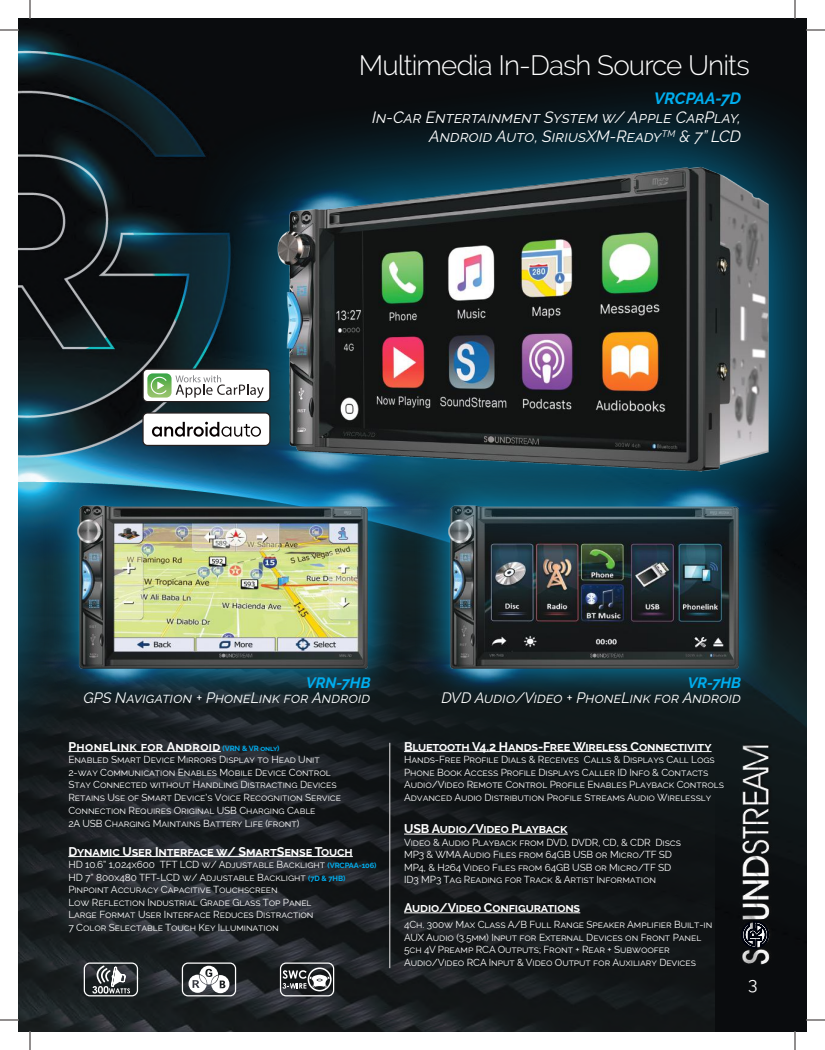
<style>
.page{position:relative;width:825px;height:1050px;background:#fff}
.page>*{position:absolute;margin:0;border:0;box-sizing:border-box;transform-origin:0 0}
.t1{font:300 27.75px "Raleway";letter-spacing:-.035em;color:#fff}
.t2{font:17.5px "Raleway";color:#fff}
.t3{font:italic 16.25px/18.8px "Raleway";color:#fff;text-align:right}
.t4{font:italic 700 16.25px "Raleway";color:#00aeef}
.t5{font:italic 15px "Raleway";color:#fff}
.t6{font:italic 700 15px "Raleway";color:#00aeef}
.t7{font:700 12.5px "Raleway";letter-spacing:-.01em;color:#fff}
.t8{font:700 12.5px "Raleway";letter-spacing:.03em;color:#fff}
.t9{font:10px/12.5px "Raleway";letter-spacing:-.01em;color:#fff}
.s1{font-size:7.5px;color:#00aeef}
.s2{font-weight:700;font-size:7.5px;color:#00aeef}
</style>
<div class="page">
<img style="left:714px;top:19px;width:92px;height:1012px">
<img style="left:19px;top:19px;width:695px;height:1012px">
<div style="left:19px;top:65px;width:18px;height:677px;background:#00aeef;opacity:.85"></div>
<img style="left:736px;top:735px;width:39px;height:240px">
<svg style="left:741px;top:888px;width:28px;height:92px;background:#434548"></svg>
<img style="left:90px;top:706px;width:173px;height:30px">
<div style="left:351px;top:606px;width:278px;height:130px;background:#11191b"></div>
<div style="left:182px;top:962px;width:54px;height:34px;border:1px solid #fff;border-radius:6px"></div>
<svg style="left:189px;top:966px;width:40px;height:27px"></svg>
<div style="left:84px;top:962px;width:54px;height:34px;border:1px solid #fff;border-radius:6px"></div>
<svg style="left:92px;top:965px;width:38px;height:29px"></svg>
<div style="left:280px;top:962px;width:54px;height:34px;border:1px solid #fff;border-radius:6px"></div>
<svg style="left:283px;top:967px;width:49px;height:24px"></svg>
<div style="left:19px;top:386px;width:71px;height:426px;background:#00aeef;opacity:.85"></div>
<hr style="left:389px;top:743px;width:1px;height:225px;background:#c1c0c1">
<hr style="left:68px;top:751px;width:153px;height:1px;background:#fff">
<hr style="left:68px;top:856px;width:285px;height:1px;background:#fff">
<hr style="left:404px;top:751px;width:308px;height:1px;background:#fff">
<hr style="left:404px;top:834px;width:164px;height:1px;background:#fff">
<hr style="left:404px;top:913px;width:176px;height:1px;background:#fff">
<div style="left:412px;top:468px;width:364px;height:238px;background:#00aeef;opacity:.85"></div>
<img style="left:445px;top:572px;width:296px;height:99px">
<img style="left:19px;top:378px;width:53px;height:107px">
<div style="left:41px;top:468px;width:364px;height:238px;background:#00aeef;opacity:.85"></div>
<img style="left:75px;top:503px;width:296px;height:168px">
<div style="left:182px;top:68px;width:624px;height:504px;background:#00aeef;opacity:.85"></div>
<img style="left:273px;top:164px;width:499px;height:310px">
<div style="left:143px;top:413px;width:127px;height:32px;background:#fff;border-radius:4px"></div>
<div style="left:142px;top:412px;width:129px;height:34px;border:1px solid #241f1f;border-radius:4px"></div>
<svg style="left:152px;top:422px;width:109px;height:15px"></svg>
<div style="left:143px;top:369px;width:127px;height:33px;background:#fff;border-radius:4px"></div>
<div style="left:142px;top:369px;width:129px;height:33px;border:1px solid #241f1f;border-radius:4px"></div>
<svg style="left:147px;top:373px;width:117px;height:25px"></svg>
<svg style="left:0;top:30px;width:19px;height:1px"></svg>
<svg style="left:806px;top:30px;width:19px;height:1px"></svg>
<svg style="left:0;top:1020px;width:19px;height:1px"></svg>
<svg style="left:806px;top:1020px;width:19px;height:1px"></svg>
<svg style="left:30px;top:0;width:1px;height:19px"></svg>
<svg style="left:30px;top:1031px;width:1px;height:19px"></svg>
<svg style="left:795px;top:0;width:1px;height:19px"></svg>
<svg style="left:795px;top:1031px;width:1px;height:19px"></svg>
<h1 class="t1" style="left:359px;top:49px;width:393px">Multimedia In-Dash Source Units</h1>
<h3 class="t4" style="left:654px;top:89px;width:89px">VRCPAA-7D</h3>
<h3 class="t3" style="left:372px;top:108px;width:371px">In-Car Entertainment System w/ Apple CarPlay,<br>Android Auto, SiriusXM-Ready<sup>TM</sup> &amp; 7” LCD</h3>
<h3 class="t6" style="left:306px;top:674px;width:66px">VRN-7HB</h3>
<h3 class="t5" style="left:84px;top:689px;width:289px">GPS Navigation + PhoneLink for Android</h3>
<p class="t8" style="left:68px;top:739px;width:213px">PhoneLink for Android <span class="s1">(VRN &amp; VR only)</span></p>
<p class="t9" style="left:68px;top:753px;width:274px">Enabled Smart Device Mirrors Display to Head Unit 2-way Communication Enables Mobile Device Control Stay Connected without Handling Distracting Devices Retains Use of Smart Device’s Voice Recognition Service</p>
<p class="t9" style="left:68px;top:805px;width:249px">Connection Requires Original USB Charging Cable<br>2A USB Charging Maintains Battery Life (front)</p>
<p class="t7" style="left:68px;top:844px;width:286px">Dynamic User Interface w/ SmartSense Touch</p>
<p class="t9" style="left:68px;top:858px;width:310px">HD 10.6” 1,024x600 TFT LCD w/ Adjustable Backlight <span class="s2">(VRCPAA-106)<br></span>HD 7” 800x480 TFT-LCD w/ Adjustable Backlight <span class="s2">(7D &amp; 7HB)<br></span>Pinpoint Accuracy Capacitive Touchscreen<br>Low Reflection Industrial Grade Glass Top Panel<br>Large Format User Interface Reduces Distraction<br>7 Color Selectable Touch Key Illumination</p>
<h3 class="t6" style="left:688px;top:674px;width:55px">VR-7HB</h3>
<h3 class="t5" style="left:441px;top:689px;width:301px">DVD Audio/Video + PhoneLink for Android</h3>
<p class="t7" style="left:404px;top:739px;width:309px">Bluetooth V4.2 Hands-Free Wireless Connectivity</p>
<p class="t9" style="left:404px;top:753px;width:321px">Hands-Free Profile Dials &amp; Receives Calls &amp; Displays Call Logs Phone Book Access Profile Displays Caller ID Info &amp; Contacts Audio/Video Remote Control Profile Enables Playback Controls Advanced Audio Distribution Profile Streams Audio Wirelessly</p>
<p class="t7" style="left:404px;top:822px;width:165px">USB Audio/Video Playback</p>
<p class="t9" style="left:404px;top:836px;width:278px">Video &amp; Audio Playback from DVD, DVDR, CD, &amp; CDR Discs MP3 &amp; WMA Audio Files from 64GB USB or Micro/TF SD MP4, &amp; H264 Video Files from 64GB USB or Micro/TF SD ID3 MP3 Tag Reading for Track &amp; Artist Information</p>
<p class="t7" style="left:404px;top:900px;width:178px">Audio/Video Configurations</p>
<p class="t9" style="left:404px;top:918px;width:310px">4Ch. 300w Max Class A/B Full Range Speaker Amplifier Built-in AUX Audio (3.5mm) Input for External Devices on Front Panel 5ch 4V Preamp RCA Outputs; Front + Rear + Subwoofer Audio/Video RCA Input &amp; Video Output for Auxiliary Devices</p>
<h2 class="t2" style="left:748px;top:974px;width:11px">3</h2>
</div>
